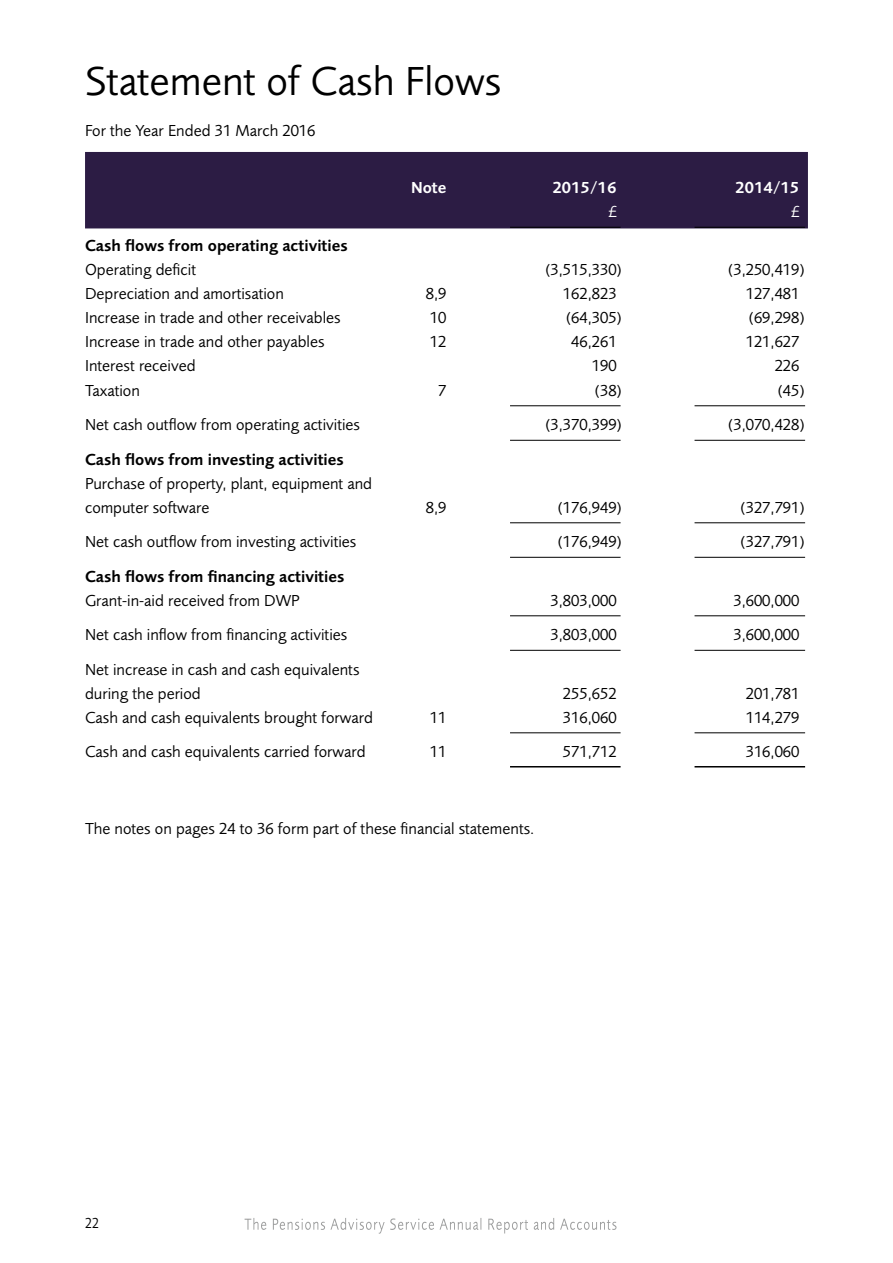
<style>
.page{position:relative;width:893px;height:1263px;background:#fff}
.page>*{position:absolute;margin:0;border:0;box-sizing:border-box;transform-origin:0 0}
.Heading{font:42px "Foundry Sans";color:#000}
.Table_Text{font:16.5px/34.5px "Foundry Sans";color:#000}
.t1{font:600 16.5px "Foundry Sans";color:#000}
.Text{font:16.5px "Foundry Sans";color:#000}
.t2{font:600 16.5px "Foundry Sans";color:#fff}
.t3{font:16.5px "Foundry Sans";color:#fff}
.t4{font:15px "Foundry Sans";color:#000;scale:.88 1}
.s1{font-weight:600}
</style>
<div class="page">
<svg style="left:245px;top:1218px;width:371px;height:15px"></svg>
<div style="left:85px;top:152px;width:723px;height:76px;background:#2c1c44"></div>
<hr style="left:510px;top:227px;width:111px;height:1px;background:#000">
<hr style="left:510px;top:405px;width:111px;height:1px;background:#000">
<hr style="left:694px;top:405px;width:111px;height:1px;background:#000">
<hr style="left:510px;top:440px;width:111px;height:1px;background:#000">
<hr style="left:694px;top:440px;width:111px;height:1px;background:#000">
<hr style="left:510px;top:522px;width:111px;height:1px;background:#000">
<hr style="left:694px;top:522px;width:111px;height:1px;background:#000">
<hr style="left:510px;top:557px;width:111px;height:1px;background:#000">
<hr style="left:694px;top:557px;width:111px;height:1px;background:#000">
<hr style="left:510px;top:615px;width:111px;height:1px;background:#000">
<hr style="left:694px;top:615px;width:111px;height:1px;background:#000">
<hr style="left:510px;top:650px;width:111px;height:1px;background:#000">
<hr style="left:694px;top:650px;width:111px;height:1px;background:#000">
<hr style="left:510px;top:732px;width:111px;height:1px;background:#000">
<hr style="left:694px;top:732px;width:111px;height:1px;background:#000">
<hr style="left:510px;top:766px;width:111px;height:1px;background:#000">
<hr style="left:694px;top:766px;width:111px;height:1px;background:#000">
<hr style="left:694px;top:227px;width:111px;height:1px;background:#000">
<p class="Heading" style="left:85px;top:57px;width:418px">Statement of Cash Flows</p>
<p class="Text" style="left:85px;top:121px;width:232px">For the Year Ended 31 March 2016</p>
<p class="t2" style="left:411px;top:178px;width:37px">Note</p>
<p class="t2" style="left:552px;top:178px;width:66px">2015/16</p>
<p class="t2" style="left:735px;top:178px;width:66px">2014/15</p>
<p class="t3" style="left:608px;top:202px;width:10px">£</p>
<p class="t3" style="left:791px;top:202px;width:10px">£</p>
<p class="t1" style="left:85px;top:236px;width:264px">Cash flows from operating activities</p>
<p class="Table_Text" style="left:85px;top:253px;width:113px">Operating deficit</p>
<p class="Table_Text" style="left:545px;top:253px;width:78px">(3,515,330)</p>
<p class="Table_Text" style="left:728px;top:253px;width:78px">(3,250,419)</p>
<p class="Table_Text" style="left:85px;top:277px;width:200px">Depreciation and amortisation</p>
<p class="Table_Text" style="left:426px;top:277px;width:22px">8,9</p>
<p class="Table_Text" style="left:563px;top:277px;width:55px">162,823</p>
<p class="Table_Text" style="left:746px;top:277px;width:55px">127,481</p>
<p class="Table_Text" style="left:85px;top:301px;width:257px">Increase in trade and other receivables</p>
<p class="Table_Text" style="left:430px;top:301px;width:18px">10</p>
<p class="Table_Text" style="left:566px;top:301px;width:57px">(64,305)</p>
<p class="Table_Text" style="left:749px;top:301px;width:57px">(69,298)</p>
<p class="Table_Text" style="left:85px;top:325px;width:241px">Increase in trade and other payables</p>
<p class="Table_Text" style="left:430px;top:325px;width:18px">12</p>
<p class="Table_Text" style="left:571px;top:325px;width:47px">46,261</p>
<p class="Table_Text" style="left:746px;top:325px;width:55px">121,627</p>
<p class="Table_Text" style="left:85px;top:349px;width:112px">Interest received</p>
<p class="Table_Text" style="left:592px;top:349px;width:26px">190</p>
<p class="Table_Text" style="left:775px;top:349px;width:26px">226</p>
<p class="Table_Text" style="left:85px;top:373px;width:277px">Taxation<br>Net cash outflow from operating activities<br><span class="s1">Cash flows from investing activities</span></p>
<p class="Table_Text" style="left:438px;top:373px;width:10px">7</p>
<p class="Table_Text" style="left:545px;top:373px;width:78px;text-align:right">(38) (3,370,399)</p>
<p class="Table_Text" style="left:728px;top:373px;width:78px;text-align:right">(45) (3,070,428)</p>
<p class="Table_Text" style="left:85px;top:466px;width:289px">Purchase of property, plant, equipment and</p>
<p class="Table_Text" style="left:85px;top:490px;width:273px">computer software<br>Net cash outflow from investing activities<br><span class="s1">Cash flows from financing activities</span></p>
<p class="Table_Text" style="left:426px;top:490px;width:22px">8,9</p>
<p class="Table_Text" style="left:558px;top:490px;width:65px">(176,949) (176,949)</p>
<p class="Table_Text" style="left:741px;top:490px;width:65px">(327,791) (327,791)</p>
<p class="Table_Text" style="left:85px;top:583px;width:216px">Grant-in-aid received from DWP</p>
<p class="Table_Text" style="left:551px;top:583px;width:67px">3,803,000</p>
<p class="Table_Text" style="left:733px;top:583px;width:68px">3,600,000</p>
<p class="Table_Text" style="left:85px;top:617px;width:276px">Net cash inflow from financing activities<br>Net increase in cash and cash equivalents</p>
<p class="Table_Text" style="left:551px;top:617px;width:67px">3,803,000</p>
<p class="Table_Text" style="left:733px;top:617px;width:68px">3,600,000</p>
<p class="Table_Text" style="left:85px;top:676px;width:117px">during the period</p>
<p class="Table_Text" style="left:563px;top:676px;width:55px">255,652</p>
<p class="Table_Text" style="left:746px;top:676px;width:55px">201,781</p>
<p class="Table_Text" style="left:85px;top:700px;width:289px">Cash and cash equivalents brought forward<br>Cash and cash equivalents carried forward</p>
<p class="Table_Text" style="left:430px;top:700px;width:18px">11<br>11</p>
<p class="Table_Text" style="left:563px;top:700px;width:55px">316,060<br>571,712</p>
<p class="Table_Text" style="left:746px;top:700px;width:55px">114,279<br>316,060</p>
<p class="Table_Text" style="left:85px;top:811px;width:451px">The notes on pages 24 to 36 form part of these financial statements.</p>
<p class="t4" style="left:85px;top:1214px;width:17px">22</p>
</div>
